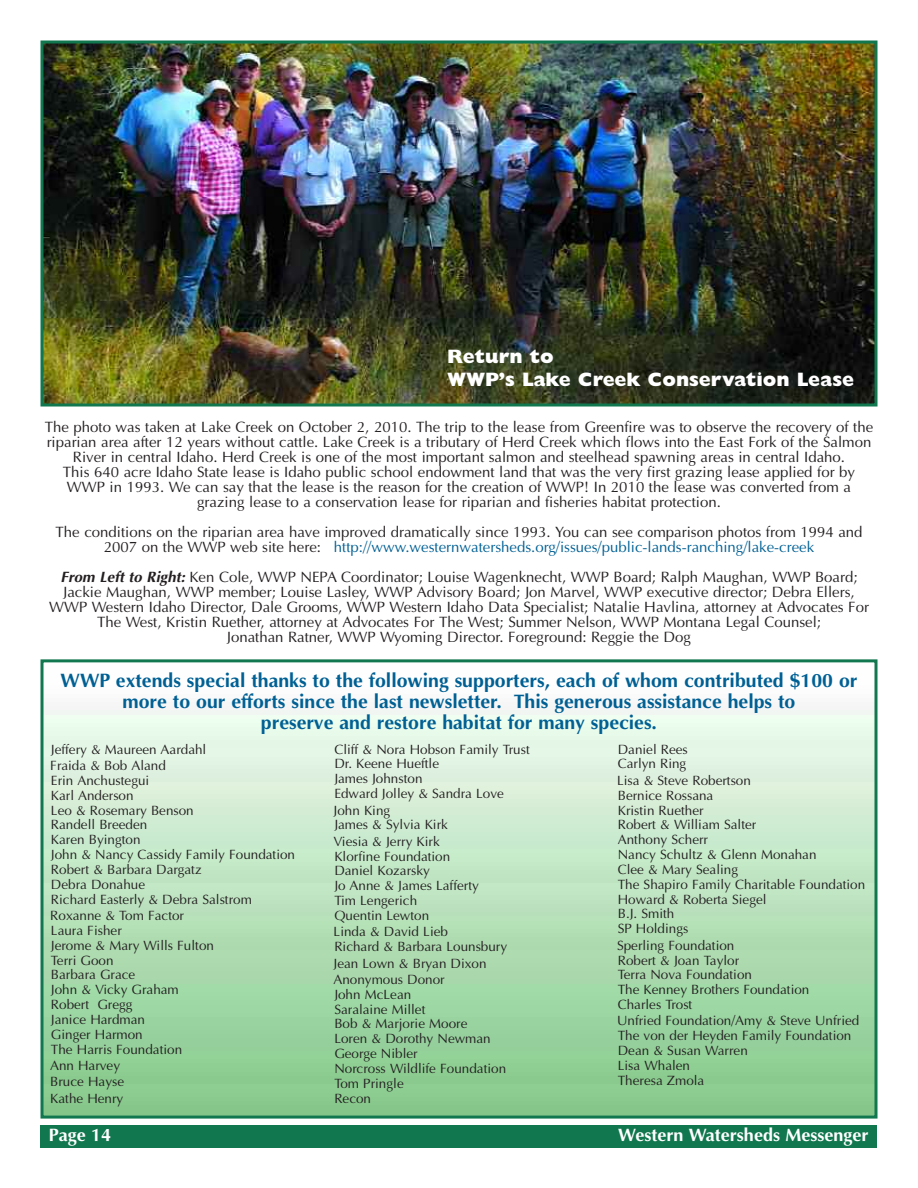
<style>
.page{position:relative;width:918px;height:1188px;background:#fff}
.page>*{position:absolute;margin:0;border:0;box-sizing:border-box;transform-origin:0 0}
.t1{font:700 19.5px/21px "Optima";color:#006094;text-align:center}
.t2{font:800 19.5px/23.4px "Gill Sans";color:#fff}
.t3{font:700 18px "Optima";color:#fff}
.t4{font:15px/15px "Optima";color:#231f20;text-align:center}
.t5{font:13.5px/14.9px "Optima";color:#231f20}
.s1{color:#006094}
.s2{font-weight:700;font-style:italic}
</style>
<div class="page">
<div style="left:40px;top:659px;width:838px;height:460px;border:3px solid #11774f"></div>
<div style="left:40px;top:1125px;width:837px;height:23px;background:#11774f"></div>
<img style="left:44px;top:44px;width:830px;height:359px">
<div style="left:40px;top:40px;width:838px;height:367px;border:3px solid #11774f"></div>
<h1 class="t2" style="left:447px;top:346px;width:409px">Return to<br>WWP’s Lake Creek Conservation Lease</h1>
<p class="t4" style="left:45px;top:419px;width:830px">The photo was taken at Lake Creek on October 2, 2010. The trip to the lease from Greenfire was to observe the recovery of the riparian area after 12 years without cattle. Lake Creek is a tributary of Herd Creek which flows into the East Fork of the Salmon River in central Idaho. Herd Creek is one of the most important salmon and steelhead spawning areas in central Idaho.<br>This 640 acre Idaho State lease is Idaho public school endowment land that was the very first grazing lease applied for by WWP in 1993. We can say that the lease is the reason for the creation of WWP! In 2010 the lease was converted from a grazing lease to a conservation lease for riparian and fisheries habitat protection.</p>
<p class="t4" style="left:56px;top:524px;width:809px">The conditions on the riparian area have improved dramatically since 1993. You can see comparison photos from 1994 and<br>2007 on the WWP web site here: <span class="s1">http://www.westernwatersheds.org/issues/public-lands-ranching/lake-creek</span></p>
<p class="t4" style="left:49px;top:569px;width:822px"><span class="s2">From Left to Right:</span> Ken Cole, WWP NEPA Coordinator; Louise Wagenknecht, WWP Board; Ralph Maughan, WWP Board; Jackie Maughan, WWP member; Louise Lasley, WWP Advisory Board; Jon Marvel, WWP executive director; Debra Ellers, WWP Western Idaho Director, Dale Grooms, WWP Western Idaho Data Specialist; Natalie Havlina, attorney at Advocates For The West, Kristin Ruether, attorney at Advocates For The West; Summer Nelson, WWP Montana Legal Counsel;<br>Jonathan Ratner, WWP Wyoming Director. Foreground: Reggie the Dog</p>
<h1 class="t1" style="left:61px;top:670px;width:798px">WWP extends special thanks to the following supporters, each of whom contributed $100 or more to our efforts since the last newsletter. This generous assistance helps to<br>preserve and restore habitat for many species.</h1>
<p class="t5" style="left:50px;top:741px;width:158px;line-height:16.4px">Jeffery &amp; Maureen Aardahl<br>Fraida &amp; Bob Aland</p>
<p class="t5" style="left:51px;top:773px;width:246px">Erin Anchustegui<br>Karl Anderson<br>Leo &amp; Rosemary Benson<br>Randell Breeden<br>Karen Byington<br>John &amp; Nancy Cassidy Family Foundation<br>Robert &amp; Barbara Dargatz<br>Debra Donahue<br>Richard Easterly &amp; Debra Salstrom</p>
<p class="t5" style="left:50px;top:908px;width:165px">Roxanne &amp; Tom Factor<br>Laura Fisher<br>Jerome &amp; Mary Wills Fulton<br>Terri Goon<br>Barbara Grace<br>John &amp; Vicky Graham<br>Robert Gregg<br>Janice Hardman<br>Ginger Harmon<br>The Harris Foundation</p>
<p class="t5" style="left:50px;top:1057px;width:76px;line-height:16.4px">Ann Harvey<br>Bruce Hayse<br>Kathe Henry</p>
<p class="t5" style="left:334px;top:742px;width:197px">Cliff &amp; Nora Hobson Family Trust<br>Dr. Keene Hueftle<br>James Johnston<br>Edward Jolley &amp; Sandra Love</p>
<p class="t5" style="left:334px;top:802px;width:116px">John King<br>James &amp; Sylvia Kirk</p>
<p class="t5" style="left:334px;top:834px;width:147px">Viesia &amp; Jerry Kirk<br>Klorfine Foundation<br>Daniel Kozarsky<br>Jo Anne &amp; James Lafferty<br>Tim Lengerich<br>Quentin Lewton</p>
<p class="t5" style="left:334px;top:924px;width:175px">Linda &amp; David Lieb<br>Richard &amp; Barbara Lounsbury</p>
<p class="t5" style="left:333px;top:955px;width:155px;line-height:16.4px">Jean Lown &amp; Bryan Dixon<br>Anonymous Donor</p>
<p class="t5" style="left:334px;top:987px;width:173px">John McLean<br>Saralaine Millet<br>Bob &amp; Marjorie Moore<br>Loren &amp; Dorothy Newman<br>George Nibler<br>Norcross Wildlife Foundation<br>Tom Pringle<br>Recon</p>
<p class="t5" style="left:618px;top:742px;width:72px">Daniel Rees<br>Carlyn Ring</p>
<p class="t5" style="left:617px;top:773px;width:250px">Lisa &amp; Steve Robertson<br>Bernice Rossana<br>Kristin Ruether<br>Robert &amp; William Salter<br>Anthony Scherr<br>Nancy Schultz &amp; Glenn Monahan<br>Clee &amp; Mary Sealing<br>The Shapiro Family Charitable Foundation<br>Howard &amp; Roberta Siegel<br>B.J. Smith<br>SP Holdings</p>
<p class="t5" style="left:617px;top:938px;width:194px">Sperling Foundation<br>Robert &amp; Joan Taylor<br>Terra Nova Foundation<br>The Kenney Brothers Foundation<br>Charles Trost</p>
<p class="t5" style="left:617px;top:1013px;width:244px">Unfried Foundation/Amy &amp; Steve Unfried<br>The von der Heyden Family Foundation<br>Dean &amp; Susan Warren<br>Lisa Whalen<br>Theresa Zmola</p>
<p class="t3" style="left:49px;top:1125px;width:64px">Page 14</p>
<p class="t3" style="left:618px;top:1125px;width:252px">Western Watersheds Messenger</p>
</div>
